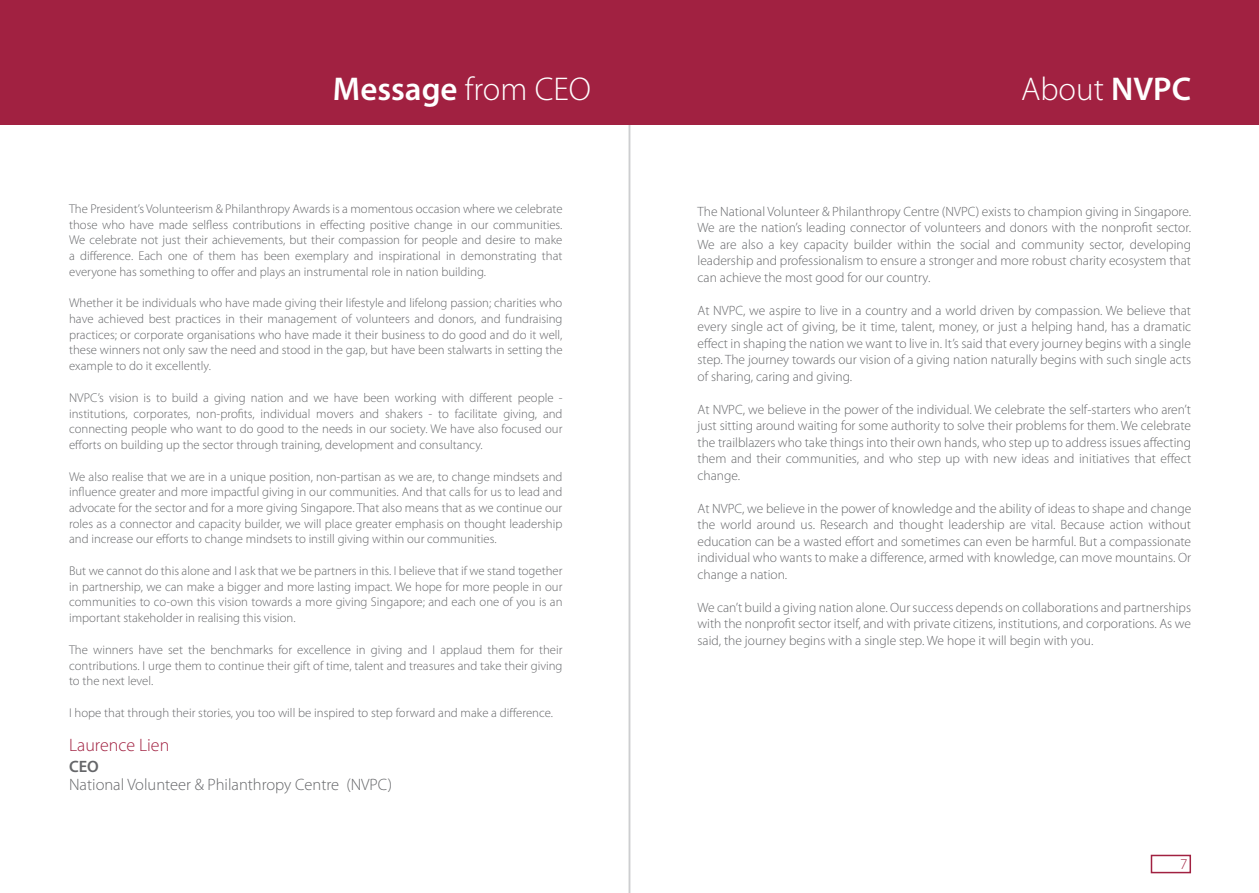
<style>
.page{position:relative;width:1259px;height:893px;background:#fff}
.page>*{position:absolute;margin:0;border:0;box-sizing:border-box;transform-origin:0 0}
.t1{font:600 33px "Myriad Pro";color:#fff}
.t2{font:300 33px "Myriad Pro";color:#fff}
.t3{font:300 18px "Myriad Pro";color:#a12141}
.t4{font:300 16.5px "Myriad Pro";color:#656669}
.t5{font:600 16.5px "Myriad Pro";color:#656669}
.t6{font:300 15px "Myriad Pro";color:#a12141}
.t7{font:300 13.5px/16.5px "Myriad Pro";color:#656669;text-align:justify}
.t8{font:300 12.75px/15.8px "Myriad Pro";color:#656669;text-align:justify}
.s1{font-weight:300}
.s2{font-weight:600}
</style>
<div class="page">
<div style="left:1150px;top:855px;width:41px;height:18px;border:2px solid #a12141"></div>
<div style="left:0;top:0;width:1259px;height:125px;background:#a12141"></div>
<hr style="left:629px;top:0;width:1px;height:893px;background:#cdced0">
<h1 class="t1" style="left:333px;top:68px;width:260px">Message <span class="s1">from CEO</span></h1>
<h1 class="t2" style="left:1021px;top:69px;width:172px">About <span class="s2">NVPC</span></h1>
<p class="t8" style="left:69px;top:200px;width:495px">The President’s Volunteerism &amp; Philanthropy Awards is a momentous occasion where we celebrate those who have made selfless contributions in effecting positive change in our communities.<br>We celebrate not just their achievements, but their compassion for people and desire to make a difference. Each one of them has been exemplary and inspirational in demonstrating that everyone has something to offer and plays an instrumental role in nation building.</p>
<p class="t8" style="left:69px;top:295px;width:495px">Whether it be individuals who have made giving their lifestyle and lifelong passion; charities who have achieved best practices in their management of volunteers and donors, and fundraising practices; or corporate organisations who have made it their business to do good and do it well, these winners not only saw the need and stood in the gap, but have been stalwarts in setting the example to do it excellently.</p>
<p class="t8" style="left:69px;top:389px;width:495px">NVPC’s vision is to build a giving nation and we have been working with different people - institutions, corporates, non-profits, individual movers and shakers - to facilitate giving, and connecting people who want to do good to the needs in our society. We have also focused our efforts on building up the sector through training, development and consultancy.</p>
<p class="t8" style="left:69px;top:468px;width:495px">We also realise that we are in a unique position, non-partisan as we are, to change mindsets and influence greater and more impactful giving in our communities. And that calls for us to lead and advocate for the sector and for a more giving Singapore. That also means that as we continue our roles as a connector and capacity builder, we will place greater emphasis on thought leadership and increase our efforts to change mindsets to instill giving within our communities.</p>
<p class="t8" style="left:69px;top:563px;width:495px">But we cannot do this alone and I ask that we be partners in this. I believe that if we stand together in partnership, we can make a bigger and more lasting impact. We hope for more people in our communities to co-own this vision towards a more giving Singapore; and each one of you is an important stakeholder in realising this vision.</p>
<p class="t8" style="left:69px;top:641px;width:495px">The winners have set the benchmarks for excellence in giving and I applaud them for their contributions. I urge them to continue their gift of time, talent and treasures and take their giving to the next level.</p>
<p class="t8" style="left:69px;top:704px;width:485px">I hope that through their stories, you too will be inspired to step forward and make a difference.</p>
<h2 class="t3" style="left:69px;top:734px;width:102px">Laurence Lien</h2>
<p class="t5" style="left:69px;top:756px;width:31px">CEO</p>
<p class="t4" style="left:69px;top:775px;width:324px">National Volunteer &amp; Philanthropy Centre (NVPC)</p>
<p class="t7" style="left:697px;top:203px;width:495px">The National Volunteer &amp; Philanthropy Centre (NVPC) exists to champion giving in Singapore.<br>We are the nation’s leading connector of volunteers and donors with the nonprofit sector.<br>We are also a key capacity builder within the social and community sector, developing leadership and professionalism to ensure a stronger and more robust charity ecosystem that can achieve the most good for our country.</p>
<p class="t7" style="left:697px;top:302px;width:495px">At NVPC, we aspire to live in a country and a world driven by compassion. We believe that every single act of giving, be it time, talent, money, or just a helping hand, has a dramatic effect in shaping the nation we want to live in. It’s said that every journey begins with a single step. The journey towards our vision of a giving nation naturally begins with such single acts of sharing, caring and giving.</p>
<p class="t7" style="left:697px;top:401px;width:495px">At NVPC, we believe in the power of the individual. We celebrate the self-starters who aren’t just sitting around waiting for some authority to solve their problems for them. We celebrate the trailblazers who take things into their own hands, who step up to address issues affecting them and their communities, and who step up with new ideas and initiatives that effect change.</p>
<p class="t7" style="left:697px;top:500px;width:495px">At NVPC, we believe in the power of knowledge and the ability of ideas to shape and change the world around us. Research and thought leadership are vital. Because action without education can be a wasted effort and sometimes can even be harmful. But a compassionate individual who wants to make a difference, armed with knowledge, can move mountains. Or change a nation.</p>
<p class="t7" style="left:697px;top:599px;width:495px">We can’t build a giving nation alone. Our success depends on collaborations and partnerships with the nonprofit sector itself, and with private citizens, institutions, and corporations. As we said, the journey begins with a single step. We hope it will begin with you.</p>
<p class="t6" style="left:1180px;top:855px;width:9px">7</p>
</div>
